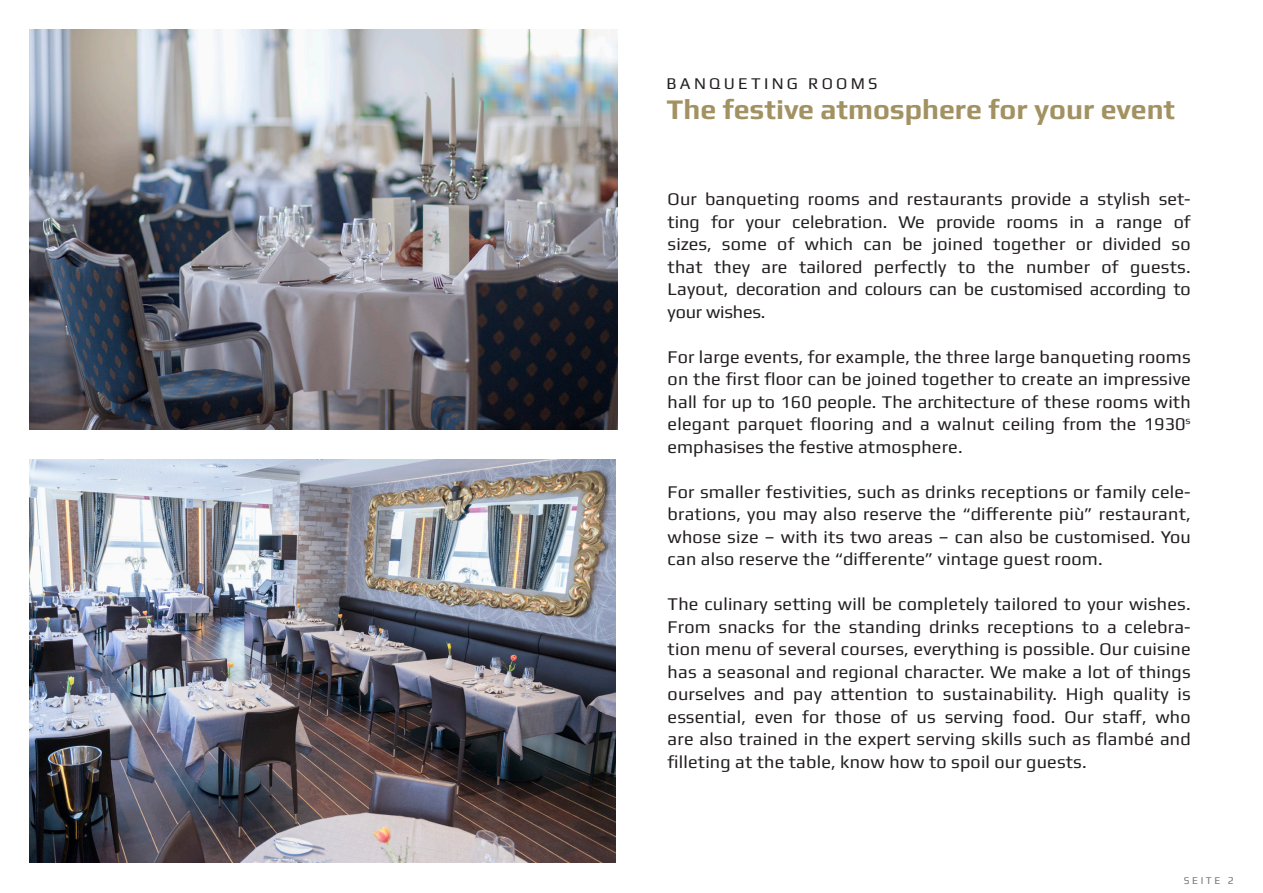
<style>
.page{position:relative;width:1263px;height:893px;background:#fff}
.page>*{position:absolute;margin:0;border:0;box-sizing:border-box;transform-origin:0 0}
.t1{font:700 28.5px "Play";color:#a29161}
.t2{font:18px/22.5px "Play";letter-spacing:.01em;color:#231f20;text-align:justify}
.t3{font:16.5px "Play";letter-spacing:.2em;color:#231f20}
.t4{font:10.5px "Play";letter-spacing:.25em;color:#76787b}
</style>
<div class="page">
<img style="left:30px;top:30px;width:588px;height:399px">
<img style="left:30px;top:459px;width:585px;height:403px">
<p class="t3" style="left:666px;top:74px;width:213px">BANQUETING ROOMS</p>
<p class="t1" style="left:666px;top:93px;width:510px">The festive atmosphere for your event</p>
<p class="t2" style="left:668px;top:187px;width:525px">Our banqueting rooms and restaurants provide a stylish set&shy;ting for your celebration. We provide rooms in a range of sizes, some of which can be joined together or divided so that they are tailored perfectly to the number of guests.<br>Layout, decoration and colours can be customised according to your wishes.</p>
<p class="t2" style="left:668px;top:345px;width:525px">For large events, for example, the three large banqueting rooms on the first floor can be joined together to create an impressive hall for up to 160 people. The architecture of these rooms with elegant parquet flooring and a walnut ceiling from the 1930<sup>s </sup>emphasises the festive atmosphere.</p>
<p class="t2" style="left:668px;top:480px;width:525px">For smaller festivities, such as drinks receptions or family cele&shy;brations, you may also reserve the “differente più” restaurant, whose size – with its two areas – can also be customised. You can also reserve the “differente” vintage guest room.</p>
<p class="t2" style="left:668px;top:592px;width:525px">The culinary setting will be completely tailored to your wishes.<br>From snacks for the standing drinks receptions to a celebra&shy;tion menu of several courses, everything is possible. Our cuisine has a seasonal and regional character. We make a lot of things ourselves and pay attention to sustainability. High quality is essential, even for those of us serving food. Our staff, who are also trained in the expert serving skills such as flambé and filleting at the table, know how to spoil our guests.</p>
<p class="t4" style="left:1184px;top:874px;width:51px">SEITE 2</p>
</div>
